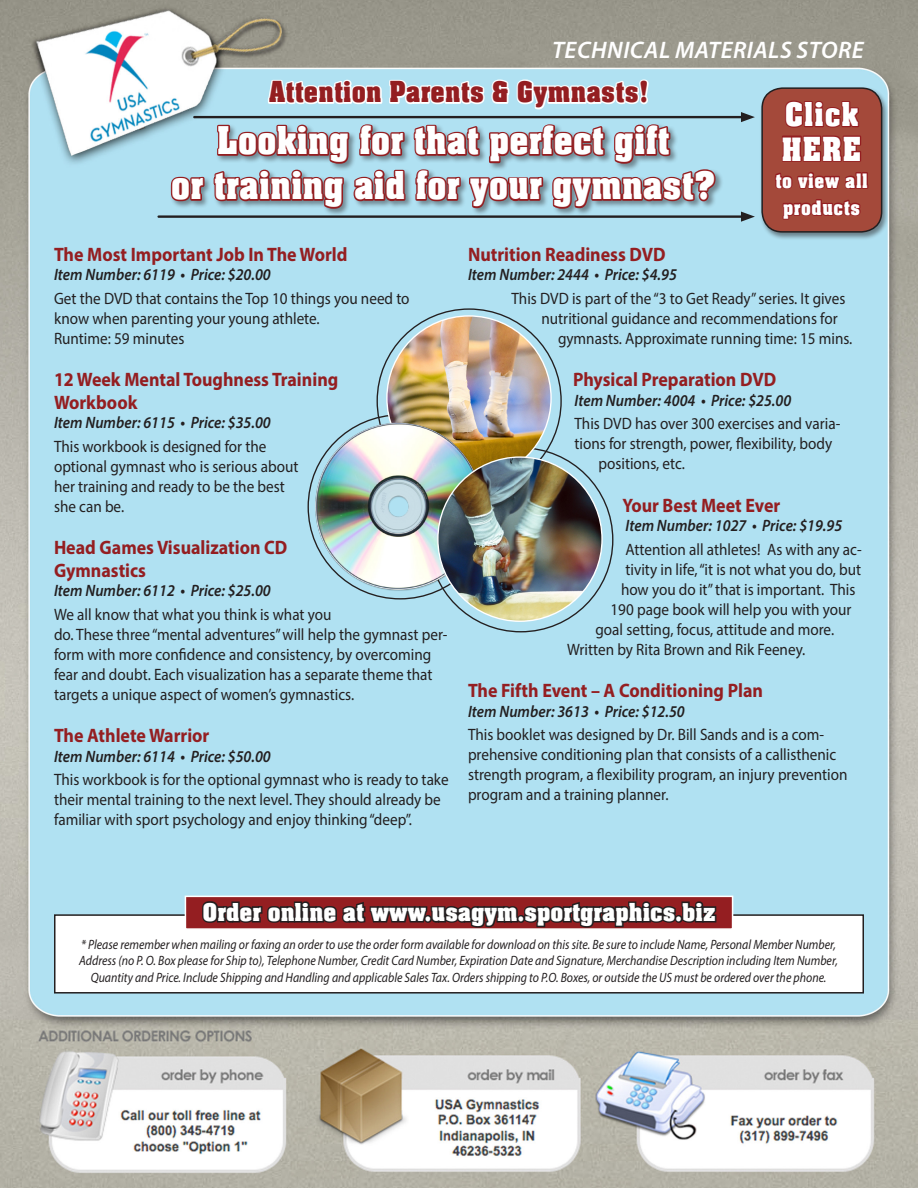
<style>
.page{position:relative;width:918px;height:1188px;background:#fff}
.page>*{position:absolute;margin:0;border:0;box-sizing:border-box;transform-origin:0 0}
.t1{font:42px "Aachen Bold Plain";letter-spacing:.01em;color:#fff;scale:.9 1}
.t2{font:36px "Aachen Bold Plain";letter-spacing:.03em;color:#fff;scale:.9 1}
.t3{font:31.5px "Aachen Bold Plain";letter-spacing:.01em;color:#941e21;scale:.9 1}
.t4{font:27px "Aachen Bold Plain";color:#fff;scale:.95 1}
.t5{font:italic 600 24px "Myriad Pro";letter-spacing:.02em;color:#fff}
.t6{font:21.75px "Aachen Bold Plain";letter-spacing:.03em;color:#fff;scale:.9 1}
.subs{font:700 19.5px/22.5px "Myriad Pro";color:#941e21;scale:.92 1}
.bod{font:16.5px/20px "Myriad Pro";color:#231f20;scale:.92 1}
.item_number___price{font:italic 600 16.5px "Myriad Pro";color:#231f20;scale:.92 1}
.t7{font:italic 13.5px/16.5px "Myriad Pro";color:#231f20;text-align:center;scale:.88 1}
</style>
<div class="page">
<img style="left:0;top:0;width:918px;height:1188px">
<div style="left:55px;top:915px;width:808px;height:78px;background:#fff"></div>
<div style="left:54px;top:914px;width:810px;height:80px;border:2px solid #231f20"></div>
<div style="left:185px;top:896px;width:548px;height:34px;background:#941e21;border:2px solid #fff"></div>
<svg style="left:200px;top:882px;width:519px;height:48px"></svg>
<hr style="left:159px;top:215px;width:586px;height:3px;background:#231f20">
<svg style="left:741px;top:212px;width:14px;height:10px"></svg>
<hr style="left:194px;top:116px;width:551px;height:2px;background:#231f20">
<svg style="left:741px;top:112px;width:14px;height:10px"></svg>
<div style="left:170px;top:123px;width:553px;height:94px;background:#231f20;opacity:.45"></div>
<svg style="left:0;top:0;width:718px;height:213px;background:#a9b1b5"></svg>
<div style="left:759px;top:86px;width:130px;height:155px;background:#231f20;opacity:.5"></div>
<div style="left:762px;top:88px;width:120px;height:144px;background:#a4493a;border-radius:20px"></div>
<div style="left:761px;top:87px;width:121px;height:146px;border:2px solid #231f20;border-radius:20px"></div>
<svg style="left:775px;top:100px;width:94px;height:120px"></svg>
<img style="left:387px;top:316px;width:164px;height:164px;border-radius:82px">
<img style="left:310px;top:419px;width:174px;height:175px">
<img style="left:438px;top:457px;width:164px;height:164px;border-radius:82px">
<p class="t5" style="left:552px;top:34px;width:313px">TECHNICAL MATERIALS STORE</p>
<p class="t3" style="left:269px;top:75px;width:424px">Attention Parents &amp; Gymnasts!</p>
<p class="t1" style="left:217px;top:117px;width:504px">Looking for that perfect gift</p>
<p class="t1" style="left:171px;top:162px;width:606px">or training aid for your gymnast?</p>
<p class="t2" style="left:785px;top:94px;width:84px">Click</p>
<p class="t2" style="left:782px;top:129px;width:90px">HERE</p>
<p class="t6" style="left:775px;top:168px;width:104px">to view all</p>
<p class="t6" style="left:783px;top:195px;width:87px">products</p>
<p class="subs" style="left:54px;top:242px;width:321px">The Most Important Job In The World</p>
<p class="item_number___price" style="left:54px;top:264px;width:237px">Item Number: 6119 • Price: $20.00</p>
<p class="bod" style="left:54px;top:288px;width:388px">Get the DVD that contains the Top 10 things you need to know when parenting your young athlete.</p>
<p class="bod" style="left:54px;top:328px;width:143px">Runtime: 59 minutes</p>
<p class="subs" style="left:54px;top:368px;width:311px">12 Week Mental Toughness Training<br>Workbook</p>
<p class="item_number___price" style="left:54px;top:412px;width:237px">Item Number: 6115 • Price: $35.00</p>
<p class="bod" style="left:54px;top:436px;width:267px">This workbook is designed for the optional gymnast who is serious about her training and ready to be the best she can be.</p>
<p class="subs" style="left:54px;top:536px;width:255px">Head Games Visualization CD<br>Gymnastics</p>
<p class="item_number___price" style="left:54px;top:580px;width:237px">Item Number: 6112 • Price: $25.00</p>
<p class="bod" style="left:54px;top:604px;width:429px">We all know that what you think is what you<br>do. These three “mental adventures” will help the gymnast per&shy;form with more confidence and consistency, by overcoming fear and doubt. Each visualization has a separate theme that targets a unique aspect of women’s gymnastics.</p>
<p class="subs" style="left:54px;top:724px;width:170px">The Athlete Warrior</p>
<p class="item_number___price" style="left:54px;top:746px;width:237px">Item Number: 6114 • Price: $50.00</p>
<p class="bod" style="left:54px;top:770px;width:431px">This workbook is for the optional gymnast who is ready to take their mental training to the next level. They should already be familiar with sport psychology and enjoy thinking “deep”.</p>
<p class="subs" style="left:468px;top:242px;width:216px">Nutrition Readiness DVD</p>
<p class="item_number___price" style="left:468px;top:264px;width:229px">Item Number: 2444 • Price: $4.95</p>
<p class="bod" style="left:512px;top:288px;width:364px">This DVD is part of the “3 to Get Ready” series. It gives</p>
<p class="bod" style="left:542px;top:308px;width:324px">nutritional guidance and recommendations for</p>
<p class="bod" style="left:558px;top:328px;width:322px">gymnasts. Approximate running time: 15 mins.</p>
<p class="subs" style="left:573px;top:368px;width:223px">Physical Preparation DVD</p>
<p class="item_number___price" style="left:574px;top:390px;width:237px">Item Number: 4004 • Price: $25.00</p>
<p class="bod" style="left:574px;top:414px;width:290px">This DVD has over 300 exercises and varia-</p>
<p class="bod" style="left:574px;top:434px;width:282px">tions for strength, power, flexibility, body</p>
<p class="bod" style="left:598px;top:454px;width:95px">positions, etc.</p>
<p class="subs" style="left:622px;top:493px;width:173px">Your Best Meet Ever</p>
<p class="item_number___price" style="left:626px;top:515px;width:237px">Item Number: 1027 • Price: $19.95</p>
<p class="bod" style="left:626px;top:539px;width:258px">Attention all athletes! As with any ac-</p>
<p class="bod" style="left:626px;top:559px;width:258px">tivity in life, “it is not what you do, but</p>
<p class="bod" style="left:621px;top:579px;width:256px">how you do it” that is important. This</p>
<p class="bod" style="left:610px;top:599px;width:263px">190 page book will help you with your</p>
<p class="bod" style="left:596px;top:619px;width:261px">goal setting, focus, attitude and more.</p>
<p class="bod" style="left:567px;top:639px;width:261px">Written by Rita Brown and Rik Feeney.</p>
<p class="subs" style="left:468px;top:679px;width:322px">The Fifth Event – A Conditioning Plan</p>
<p class="item_number___price" style="left:468px;top:701px;width:237px">Item Number: 3613 • Price: $12.50</p>
<p class="bod" style="left:468px;top:725px;width:414px">This booklet was designed by Dr. Bill Sands and is a com&shy;prehensive conditioning plan that consists of a callisthenic strength program, a flexibility program, an injury prevention program and a training planner.</p>
<p class="t4" style="left:203px;top:897px;width:541px">Order online at www.usagym.sportgraphics.biz</p>
<p class="t7" style="left:79px;top:936px;width:864px">* Please remember when mailing or faxing an order to use the order form available for download on this site. Be sure to include Name, Personal Member Number,<br>Address (no P. O. Box please for Ship to), Telephone Number, Credit Card Number, Expiration Date and Signature, Merchandise Description including Item Number,<br>Quantity and Price. Include Shipping and Handling and applicable Sales Tax. Orders shipping to P.O. Boxes, or outside the US must be ordered over the phone.</p>
</div>
